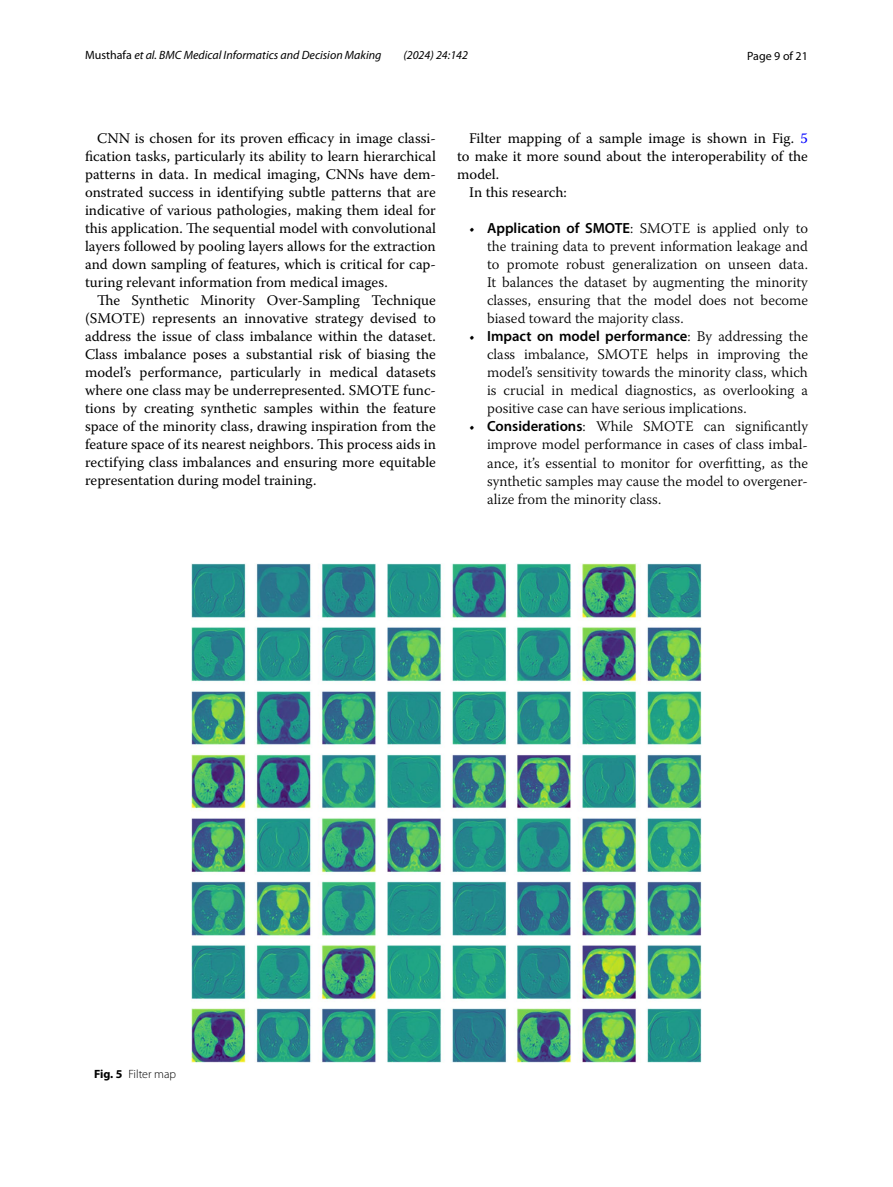
<style>
.page{position:relative;width:893px;height:1187px;background:#fff}
.page>*{position:absolute;margin:0;border:0;box-sizing:border-box;transform-origin:0 0}
.t1{font:14.7px/18px "Warnock Pro";color:#000;text-align:justify}
.t2{font:300 14.7px/18px "Warnock Pro";color:#000;text-align:justify}
.t3{font:600 14.7px "Myriad Pro";color:#000}
.t4{font:italic 12px "Myriad Pro";color:#000}
.t5{font:300 12px "Myriad Pro";color:#000}
.t6{font:12px "Myriad Pro";color:#000}
.s1{font-style:normal}
.s2{color:#00f}
.s3{font-family:"Myriad Pro";font-weight:600}
.s4{font-family:"Warnock Pro";font-weight:300}
.s5{font-weight:700}
</style>
<div class="page">
<img style="left:191px;top:563px;width:511px;height:499px">
<p class="t4" style="left:85px;top:48px;width:298px"><span class="s1">Musthafa</span> et al. BMC Medical Informatics and Decision Making</p>
<p class="t4" style="left:403px;top:48px;width:66px">(2024) 24:142</p>
<p class="t6" style="left:747px;top:48px;width:62px">Page 9 of 21</p>
<p class="t1" style="left:85px;top:128px;width:352px;text-indent:12px">CNN is chosen for its proven efficacy in image classi&shy;fication tasks, particularly its ability to learn hierarchical patterns in data. In medical imaging, CNNs have dem&shy;onstrated success in identifying subtle patterns that are indicative of various pathologies, making them ideal for this application. The sequential model with convolutional layers followed by pooling layers allows for the extraction and down sampling of features, which is critical for cap&shy;turing relevant information from medical images.</p>
<p class="t1" style="left:85px;top:290px;width:352px;text-indent:12px">The Synthetic Minority Over-Sampling Technique (SMOTE) represents an innovative strategy devised to address the issue of class imbalance within the dataset.<br>Class imbalance poses a substantial risk of biasing the model’s performance, particularly in medical datasets where one class may be underrepresented. SMOTE func&shy;tions by creating synthetic samples within the feature space of the minority class, drawing inspiration from the feature space of its nearest neighbors. This process aids in rectifying class imbalances and ensuring more equitable representation during model training.</p>
<p class="t1" style="left:469px;top:128px;width:340px">Filter mapping of a sample image is shown in Fig. <span class="s2">5</span></p>
<p class="t1" style="left:457px;top:146px;width:352px">to make it more sound about the interoperability of the</p>
<p class="t1" style="left:457px;top:164px;width:43px">model.</p>
<p class="t1" style="left:469px;top:182px;width:99px">In this research:</p>
<p class="t2" style="left:487px;top:219px;width:322px;text-indent:-18px">• <span class="s3">Application of SMOTE</span>: SMOTE is applied only to the training data to prevent information leakage and to promote robust generalization on unseen data.<br>It balances the dataset by augmenting the minority classes, ensuring that the model does not become biased toward the majority class.</p>
<p class="t3" style="left:469px;top:327px;width:340px"><span class="s4">•</span> Impact on model performance<span class="s4">: By addressing the</span></p>
<p class="t2" style="left:487px;top:345px;width:322px">class imbalance, SMOTE helps in improving the model’s sensitivity towards the minority class, which is crucial in medical diagnostics, as overlooking a positive case can have serious implications.</p>
<p class="t2" style="left:487px;top:417px;width:322px;text-indent:-18px">• <span class="s3">Considerations</span>: While SMOTE can significantly improve model performance in cases of class imbal&shy;ance, it’s essential to monitor for overfitting, as the synthetic samples may cause the model to overgener&shy;alize from the minority class.</p>
<p class="t5" style="left:94px;top:1067px;width:84px"><span class="s5">Fig. 5</span> Filter map</p>
</div>
